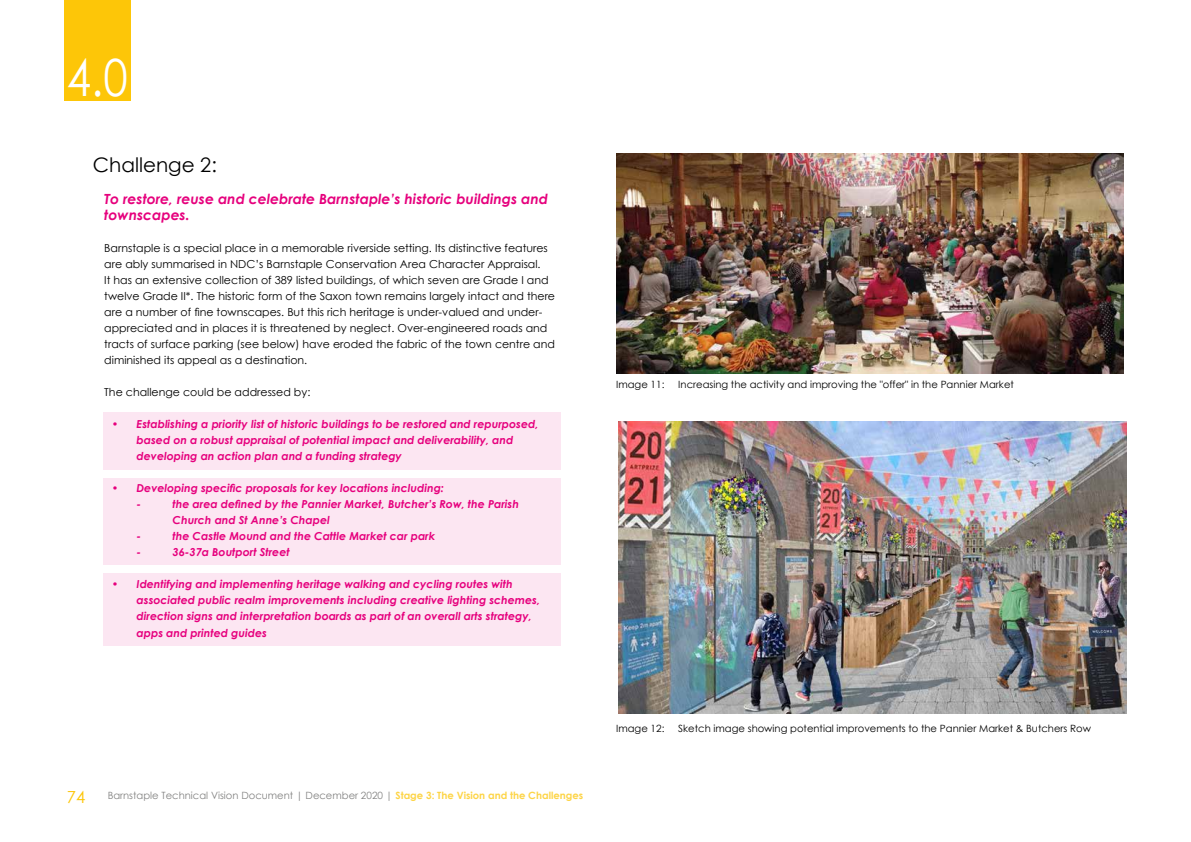
<style>
.page{position:relative;width:1191px;height:842px;background:#fff}
.page>*{position:absolute;margin:0;border:0;box-sizing:border-box;transform-origin:0 0}
.t1{font:51.3px "Century Gothic";color:#fff;scale:.86 1}
.t2{font:20px "Century Gothic";color:#000}
.t3{font:16.6px "Century Gothic";color:#fdc608}
.t4{font:italic 700 14px/16px "Century Gothic";color:#e6007d}
.t5{font:italic 700 11px/16px "Century Gothic";color:#e6007d}
.t6{font:11px/16px "Century Gothic";color:#000}
.t7{font:10px "Century Gothic";color:#000}
.t8{font:10px "Century Gothic";color:#575756}
.s1{font-weight:700;color:#fdc608}
</style>
<div class="page">
<div style="left:65px;top:0;width:66px;height:100px;background:#fdc608"></div>
<div style="left:103px;top:413px;width:457px;height:57px;background:#fce6f2"></div>
<div style="left:103px;top:574px;width:457px;height:72px;background:#fce6f2"></div>
<div style="left:103px;top:478px;width:457px;height:87px;background:#fce6f2"></div>
<img style="left:616px;top:153px;width:508px;height:221px">
<img style="left:618px;top:421px;width:508px;height:292px">
<h1 class="t1" style="left:67px;top:41px;width:72px">4.0</h1>
<p class="t2" style="left:93px;top:151px;width:125px">Challenge 2:</p>
<p class="t4" style="left:104px;top:191px;width:445px">To restore, reuse and celebrate Barnstaple’s historic buildings and townscapes.</p>
<p class="t6" style="left:104px;top:240px;width:452px">Barnstaple is a special place in a memorable riverside setting. Its distinctive features are ably summarised in NDC’s Barnstaple Conservation Area Character Appraisal.<br>It has an extensive collection of 389 listed buildings, of which seven are Grade I and twelve Grade II*. The historic form of the Saxon town remains largely intact and there</p>
<p class="t6" style="left:104px;top:304px;width:439px">are a number of fine townscapes. But this rich heritage is under-valued and under-</p>
<p class="t6" style="left:104px;top:320px;width:452px">appreciated and in places it is threatened by neglect. Over-engineered roads and tracts of surface parking (see below) have eroded the fabric of the town centre and diminished its appeal as a destination.</p>
<p class="t6" style="left:104px;top:384px;width:208px">The challenge could be addressed by:</p>
<p class="t5" style="left:137px;top:416px;width:403px;text-indent:-25px">• Establishing a priority list of historic buildings to be restored and repurposed, based on a robust appraisal of potential impact and deliverability, and developing an action plan and a funding strategy</p>
<p class="t5" style="left:112px;top:480px;width:334px">• Developing specific proposals for key locations including:</p>
<p class="t5" style="left:137px;top:496px;width:6px">-</p>
<p class="t5" style="left:173px;top:496px;width:348px">the area defined by the Pannier Market, Butcher’s Row, the Parish<br>Church and St Anne’s Chapel</p>
<p class="t5" style="left:137px;top:528px;width:6px">-</p>
<p class="t5" style="left:173px;top:528px;width:264px">the Castle Mound and the Cattle Market car park</p>
<p class="t5" style="left:137px;top:544px;width:6px">-</p>
<p class="t5" style="left:173px;top:544px;width:119px">36-37a Boutport Street</p>
<p class="t5" style="left:137px;top:576px;width:405px;text-indent:-25px">• Identifying and implementing heritage walking and cycling routes with associated public realm improvements including creative lighting schemes, direction signs and interpretation boards as part of an overall arts strategy, apps and printed guides</p>
<p class="t7" style="left:616px;top:378px;width:50px">Image 11:</p>
<p class="t7" style="left:678px;top:378px;width:337px">Increasing the activity and improving the "offer" in the Pannier Market</p>
<h3 class="t3" style="left:67px;top:786px;width:20px">74</h3>
<p class="t8" style="left:108px;top:789px;width:477px">Barnstaple Technical Vision Document | December 2020 | <span class="s1">Stage 3: The Vision and the Challenges</span></p>
<p class="t7" style="left:616px;top:722px;width:50px">Image 12:</p>
<p class="t7" style="left:678px;top:722px;width:414px">Sketch image showing potential improvements to the Pannier Market &amp; Butchers Row</p>
</div>
